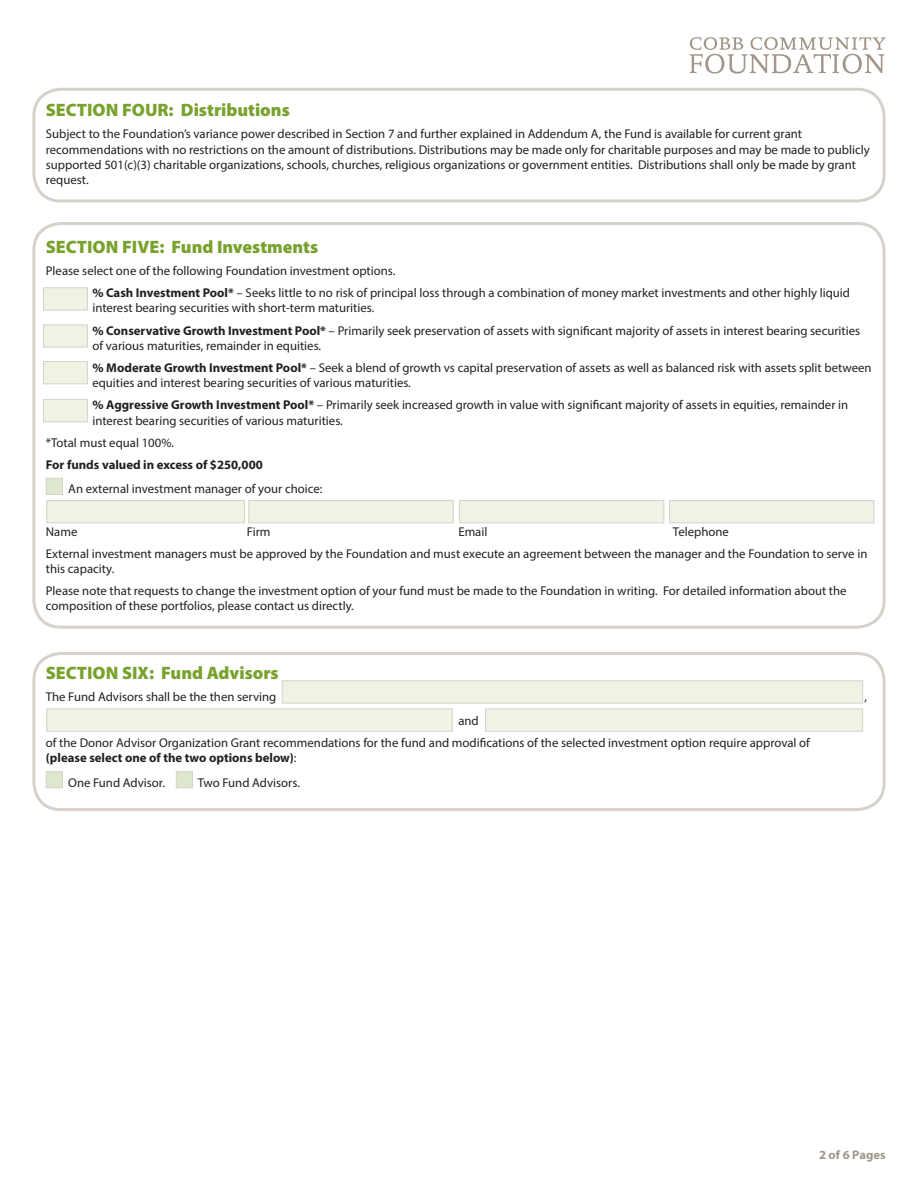
<style>
.page{position:relative;width:918px;height:1188px;background:#fff}
.page>*{position:absolute;margin:0;border:0;box-sizing:border-box;transform-origin:0 0}
.Subheading{font:900 18px "Myriad Pro";color:#78a22d}
.Check_Box{font:12.75px/15.3px "Myriad Pro";color:#231f20}
.No_spacing{font:12.75px/15.3px "Myriad Pro";color:#231f20}
.Questions{font:12.75px/15.3px "Myriad Pro";color:#231f20}
.No_spacing-2{font:700 12.75px "Myriad Pro";color:#231f20}
.t1{font:700 12.45px "Myriad Pro";color:#a19689}
.s1{font-weight:700}
</style>
<div class="page">
<svg style="left:689px;top:37px;width:197px;height:37px"></svg>
<div style="left:32px;top:222px;width:854px;height:407px;border:3px solid #d7d1cc;border-radius:27px"></div>
<div style="left:32px;top:652px;width:854px;height:159px;border:3px solid #d7d1cc;border-radius:27px"></div>
<div style="left:32px;top:88px;width:854px;height:114px;border:3px solid #d7d1cc;border-radius:27px"></div>
<div style="left:46px;top:478px;width:17px;height:17px;background:#dee8cc;border:1px solid #d7d1cc"></div>
<div style="left:46px;top:771px;width:17px;height:17px;background:#dee8cc;border:1px solid #d7d1cc"></div>
<div style="left:176px;top:771px;width:17px;height:17px;background:#dee8cc;border:1px solid #d7d1cc"></div>
<div style="left:43px;top:287px;width:45px;height:24px;background:#eef3e3;border:1px solid #d7d1cc"></div>
<div style="left:46px;top:500px;width:199px;height:23px;background:#eef3e3;border:1px solid #d7d1cc"></div>
<div style="left:248px;top:500px;width:206px;height:23px;background:#eef3e3;border:1px solid #d7d1cc"></div>
<div style="left:459px;top:500px;width:205px;height:23px;background:#eef3e3;border:1px solid #d7d1cc"></div>
<div style="left:669px;top:500px;width:205px;height:23px;background:#eef3e3;border:1px solid #d7d1cc"></div>
<div style="left:43px;top:324px;width:45px;height:24px;background:#eef3e3;border:1px solid #d7d1cc"></div>
<div style="left:43px;top:361px;width:45px;height:23px;background:#eef3e3;border:1px solid #d7d1cc"></div>
<div style="left:43px;top:399px;width:45px;height:23px;background:#eef3e3;border:1px solid #d7d1cc"></div>
<div style="left:282px;top:680px;width:581px;height:24px;background:#eef3e3;border:1px solid #d7d1cc"></div>
<div style="left:46px;top:709px;width:407px;height:23px;background:#eef3e3;border:1px solid #d7d1cc"></div>
<div style="left:485px;top:709px;width:378px;height:23px;background:#eef3e3;border:1px solid #d7d1cc"></div>
<p class="Subheading" style="left:46px;top:98px;width:245px">SECTION FOUR: Distributions</p>
<p class="Questions" style="left:46px;top:126px;width:825px">Subject to the Foundation’s variance power described in Section 7 and further explained in Addendum A, the Fund is available for current grant recommendations with no restrictions on the amount of distributions. Distributions may be made only for charitable purposes and may be made to publicly supported 501(c)(3) charitable organizations, schools, churches, religious organizations or government entities. Distributions shall only be made by grant request.</p>
<p class="Subheading" style="left:46px;top:235px;width:274px">SECTION FIVE: Fund Investments</p>
<p class="No_spacing" style="left:46px;top:263px;width:351px">Please select one of the following Foundation investment options.</p>
<p class="Check_Box" style="left:92px;top:285px;width:759px"><span class="s1">% Cash Investment Pool*</span> – Seeks little to no risk of principal loss through a combination of money market investments and other highly liquid interest bearing securities with short-term maturities.</p>
<p class="Check_Box" style="left:92px;top:322px;width:769px"><span class="s1">% Conservative Growth Investment Pool*</span> – Primarily seek preservation of assets with significant majority of assets in interest bearing securities of various maturities, remainder in equities.</p>
<p class="Check_Box" style="left:92px;top:360px;width:781px"><span class="s1">% Moderate Growth Investment Pool*</span> – Seek a blend of growth vs capital preservation of assets as well as balanced risk with assets split between equities and interest bearing securities of various maturities.</p>
<p class="Check_Box" style="left:92px;top:397px;width:757px"><span class="s1">% Aggressive Growth Investment Pool*</span> – Primarily seek increased growth in value with significant majority of assets in equities, remainder in interest bearing securities of various maturities.</p>
<p class="No_spacing" style="left:46px;top:434px;width:130px">*Total must equal 100%.</p>
<p class="No_spacing-2" style="left:46px;top:456px;width:218px">For funds valued in excess of $250,000</p>
<p class="No_spacing" style="left:68px;top:481px;width:256px">An external investment manager of your choice:</p>
<p class="No_spacing" style="left:46px;top:524px;width:33px">Name</p>
<p class="No_spacing" style="left:247px;top:524px;width:25px">Firm</p>
<p class="No_spacing" style="left:458px;top:524px;width:31px">Email</p>
<p class="No_spacing" style="left:673px;top:524px;width:58px">Telephone</p>
<p class="No_spacing" style="left:46px;top:546px;width:823px">External investment managers must be approved by the Foundation and must execute an agreement between the manager and the Foundation to serve in this capacity.</p>
<p class="No_spacing" style="left:46px;top:583px;width:802px">Please note that requests to change the investment option of your fund must be made to the Foundation in writing. For detailed information about the composition of these portfolios, please contact us directly.</p>
<p class="Subheading" style="left:46px;top:661px;width:234px">SECTION SIX: Fund Advisors</p>
<p class="Questions" style="left:46px;top:689px;width:232px">The Fund Advisors shall be the then serving</p>
<p class="Questions" style="left:864px;top:689px;width:4px">,</p>
<p class="Questions" style="left:458px;top:713px;width:22px">and</p>
<p class="No_spacing" style="left:46px;top:735px;width:766px">of the Donor Advisor Organization Grant recommendations for the fund and modifications of the selected investment option require approval of <span class="s1">(please select one of the two options below)</span>:</p>
<p class="No_spacing" style="left:68px;top:775px;width:98px">One Fund Advisor.</p>
<p class="No_spacing" style="left:198px;top:775px;width:104px">Two Fund Advisors.</p>
<p class="t1" style="left:819px;top:1147px;width:68px">2 of 6 Pages</p>
</div>
